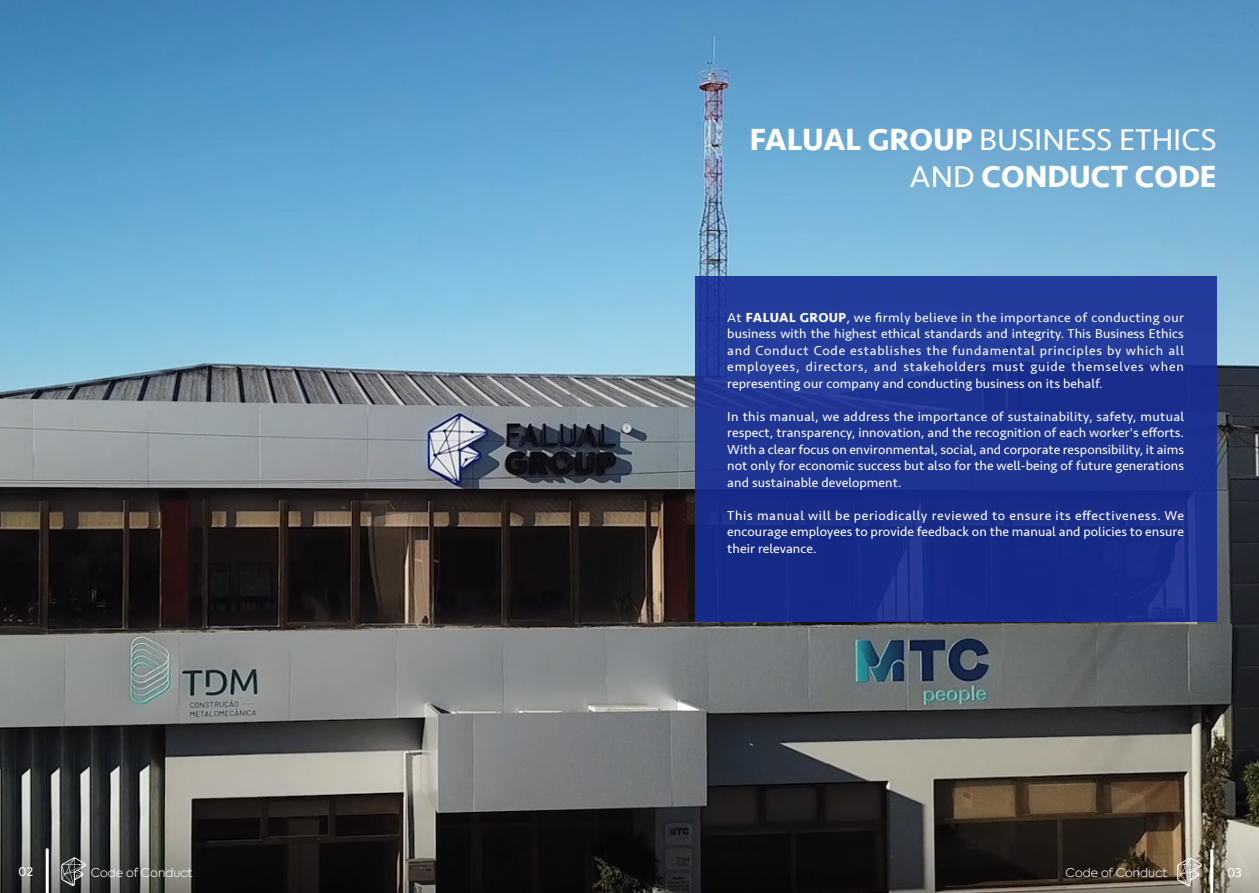
<style>
.page{position:relative;width:1259px;height:893px;background:#fff}
.page>*{position:absolute;margin:0;border:0;box-sizing:border-box;transform-origin:0 0}
.t1{font:700 31.5px/37.8px "Seravek";color:#fff;text-align:right}
.t2{font:13.5px/16.5px "Seravek";letter-spacing:.005em;color:#fff;text-align:justify}
.t3{font:300 12px "Axiforma";color:#fff}
.t4{font:12px "Axiforma";color:#fff}
.s1{font-weight:400}
.s2{font-weight:700}
</style>
<div class="page">
<img style="left:0;top:0;width:1259px;height:893px">
<hr style="left:46px;top:850px;width:3px;height:43px;background:#fff">
<hr style="left:1210px;top:850px;width:3px;height:43px;background:#fff">
<div style="left:695px;top:276px;width:521px;height:345px;background:#1e3391"></div>
<img style="left:0;top:868px;width:24px;height:25px">
<svg style="left:1177px;top:858px;width:24px;height:28px"></svg>
<svg style="left:61px;top:857px;width:25px;height:29px"></svg>
<h1 class="t1" style="left:749px;top:120px;width:468px">FALUAL GROUP <span class="s1">BUSINESS ETHICS<br>AND</span> CONDUCT CODE</h1>
<p class="t2" style="left:727px;top:309px;width:458px">At <span class="s2">FALUAL GROUP</span>, we firmly believe in the importance of conducting our business with the highest ethical standards and integrity. This Business Ethics and Conduct Code establishes the fundamental principles by which all employees, directors, and stakeholders must guide themselves when representing our company and conducting business on its behalf.</p>
<p class="t2" style="left:727px;top:408px;width:458px">In this manual, we address the importance of sustainability, safety, mutual respect, transparency, innovation, and the recognition of each worker's efforts.<br>With a clear focus on environmental, social, and corporate responsibility, it aims not only for economic success but also for the well-being of future generations and sustainable development.</p>
<p class="t2" style="left:727px;top:507px;width:458px">This manual will be periodically reviewed to ensure its effectiveness. We encourage employees to provide feedback on the manual and policies to ensure their relevance.</p>
<p class="t4" style="left:19px;top:864px;width:16px">02</p>
<p class="t4" style="left:1227px;top:865px;width:16px">03</p>
<p class="t3" style="left:91px;top:865px;width:103px">Code of Conduct</p>
<p class="t3" style="left:1065px;top:865px;width:103px">Code of Conduct</p>
</div>
